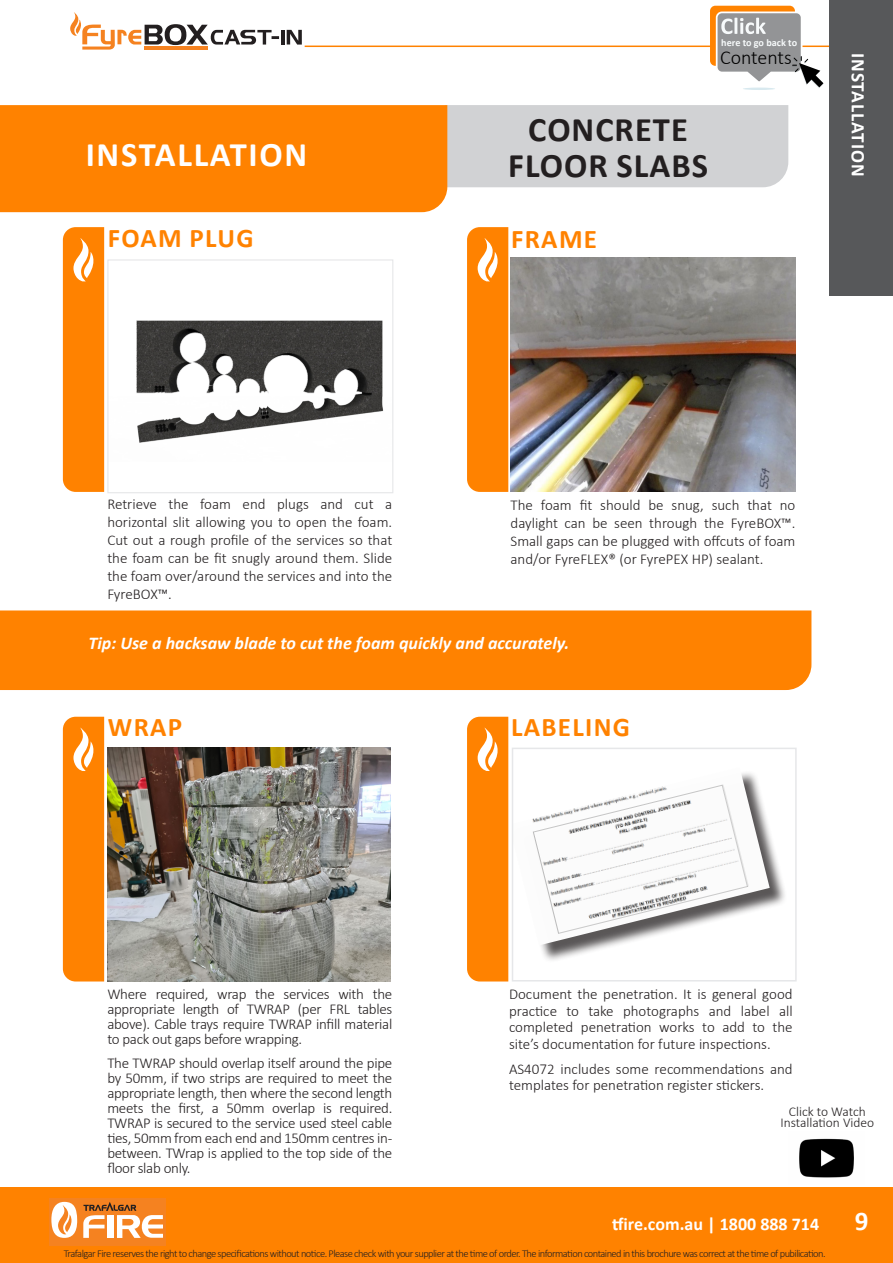
<style>
.page{position:relative;width:893px;height:1263px;background:#fff}
.page>*{position:absolute;margin:0;border:0;box-sizing:border-box;transform-origin:0 0}
.t1{font:700 34.5px/36px "Calibri";letter-spacing:.03em;color:#231f20;text-align:center}
.t2{font:700 34.5px "Calibri";letter-spacing:.05em;color:#fff}
.t3{font:700 27px "Calibri";letter-spacing:.05em;color:#ff8200}
.t4{font:700 27px "Calibri";color:#fff}
.t5{font:300 19.95px "Calibri";color:#000}
.t6{font:700 19.2px "Calibri";letter-spacing:.05em;color:#fff}
.t7{font:italic 700 18px "Calibri";color:#fff}
.t8{font:700 18px "Calibri";color:#fff}
.t9{font:300 15px/15px "Calibri";color:#231f20;text-align:justify}
.t10{font:300 13.5px "Calibri";color:#231f20}
.t11{font:300 10.5px "Calibri";letter-spacing:-.05em;color:#231f20}
.t12{font:700 10.2px "Calibri";color:#f7fafb}
</style>
<div class="page">
<hr style="left:281px;top:30px;width:4px;height:14px;background:#231f20">
<svg style="left:287px;top:30px;width:15px;height:15px"></svg>
<svg style="left:70px;top:12px;width:209px;height:38px"></svg>
<hr style="left:144px;top:47px;width:64px;height:3px;background:#f58220">
<hr style="left:305px;top:46px;width:524px;height:1px;background:#ff8200">
<div style="left:0;top:1187px;width:893px;height:76px;background:#ff8200"></div>
<div style="left:50px;top:1197px;width:116px;height:48px;background:#f58220"></div>
<svg style="left:83px;top:1202px;width:80px;height:36px"></svg>
<svg style="left:51px;top:1202px;width:26px;height:36px"></svg>
<img style="left:511px;top:258px;width:284px;height:233px">
<img style="left:108px;top:748px;width:283px;height:233px">
<div style="left:447px;top:105px;width:341px;height:82px;background:#d1d2d4"></div>
<div style="left:0;top:105px;width:447px;height:107px;background:#ff8200"></div>
<img style="left:136px;top:320px;width:248px;height:123px">
<div style="left:107px;top:259px;width:286px;height:234px;border:1px solid #e6e7e9"></div>
<div style="left:0;top:610px;width:811px;height:80px;background:#ff8200"></div>
<div style="left:512px;top:770px;width:276px;height:193px;background:#231f20;opacity:.75"></div>
<img style="left:515px;top:770px;width:255px;height:175px">
<div style="left:512px;top:748px;width:285px;height:233px;border:2px solid #e6e7e9"></div>
<img style="left:799px;top:1138px;width:55px;height:40px">
<div style="left:63px;top:227px;width:41px;height:265px;background:#ff8200"></div>
<div style="left:63px;top:717px;width:41px;height:264px;background:#ff8200"></div>
<svg style="left:467px;top:227px;width:41px;height:265px;background:#ff870b"></svg>
<svg style="left:467px;top:717px;width:41px;height:264px;background:#ff870b"></svg>
<hr style="left:743px;top:88px;width:32px;height:2px;background:#d8e9ef;border-radius:50%">
<svg style="left:710px;top:6px;width:113px;height:82px"></svg>
<div style="left:829px;top:0;width:64px;height:296px;background:#57585a"></div>
<p class="t2" style="left:86px;top:130px;width:223px">INSTALLATION</p>
<p class="t3" style="left:108px;top:219px;width:147px">FOAM PLUG</p>
<p class="t12" style="left:721px;top:35px;width:77px">here to go back to</p>
<h3 class="t5" style="left:720px;top:45px;width:73px">Contents</h3>
<p class="t1" style="left:508px;top:111px;width:201px">CONCRETE<br>FLOOR SLABS</p>
<p class="t3" style="left:511px;top:220px;width:88px">FRAME</p>
<p class="t6" style="left:872px;top:53px;width:125px;rotate:90deg">INSTALLATION</p>
<p class="t9" style="left:107px;top:495px;width:286px;line-height:18px">Retrieve the foam end plugs and cut a horizontal slit allowing you to open the foam.<br>Cut out a rough profile of the services so that the foam can be fit snugly around them. Slide the foam over/around the services and into the FyreBOX™.</p>
<p class="t9" style="left:511px;top:496px;width:286px;line-height:18px">The foam fit should be snug, such that no daylight can be seen through the FyreBOX™.<br>Small gaps can be plugged with offcuts of foam and/or FyreFLEX® (or FyrePEX HP) sealant.</p>
<p class="t7" style="left:88px;top:630px;width:482px">Tip: Use a hacksaw blade to cut the foam quickly and accurately.</p>
<p class="t3" style="left:108px;top:708px;width:76px">WRAP</p>
<p class="t3" style="left:511px;top:708px;width:120px">LABELING</p>
<p class="t9" style="left:107px;top:987px;width:286px">Where required, wrap the services with the appropriate length of TWRAP (per FRL tables above). Cable trays require TWRAP infill material to pack out gaps before wrapping.</p>
<p class="t9" style="left:107px;top:1055px;width:286px">The TWRAP should overlap itself around the pipe by 50mm, if two strips are required to meet the appropriate length, then where the second length meets the first, a 50mm overlap is required.<br>TWRAP is secured to the service used steel cable ties, 50mm from each end and 150mm centres in&shy;between. TWrap is applied to the top side of the floor slab only.</p>
<p class="t9" style="left:509px;top:986px;width:285px;line-height:16.5px">Document the penetration. It is general good practice to take photographs and label all completed penetration works to add to the site’s documentation for future inspections.</p>
<p class="t9" style="left:509px;top:1060px;width:285px;line-height:16.5px">AS4072 includes some recommendations and templates for penetration register stickers.</p>
<p class="t10" style="left:780px;top:1114px;width:95px">Installation Video</p>
<p class="t10" style="left:789px;top:1103px;width:79px">Click to Watch</p>
<p class="t8" style="left:612px;top:1211px;width:209px">tfire.com.au | 1800 888 714</p>
<h2 class="t4" style="left:855px;top:1202px;width:15px">9</h2>
<p class="t11" style="left:64px;top:1247px;width:763px">Trafalgar Fire reserves the right to change specifications without notice. Please check with your supplier at the time of order. The information contained in this brochure was correct at the time of pubilication.</p>
</div>
